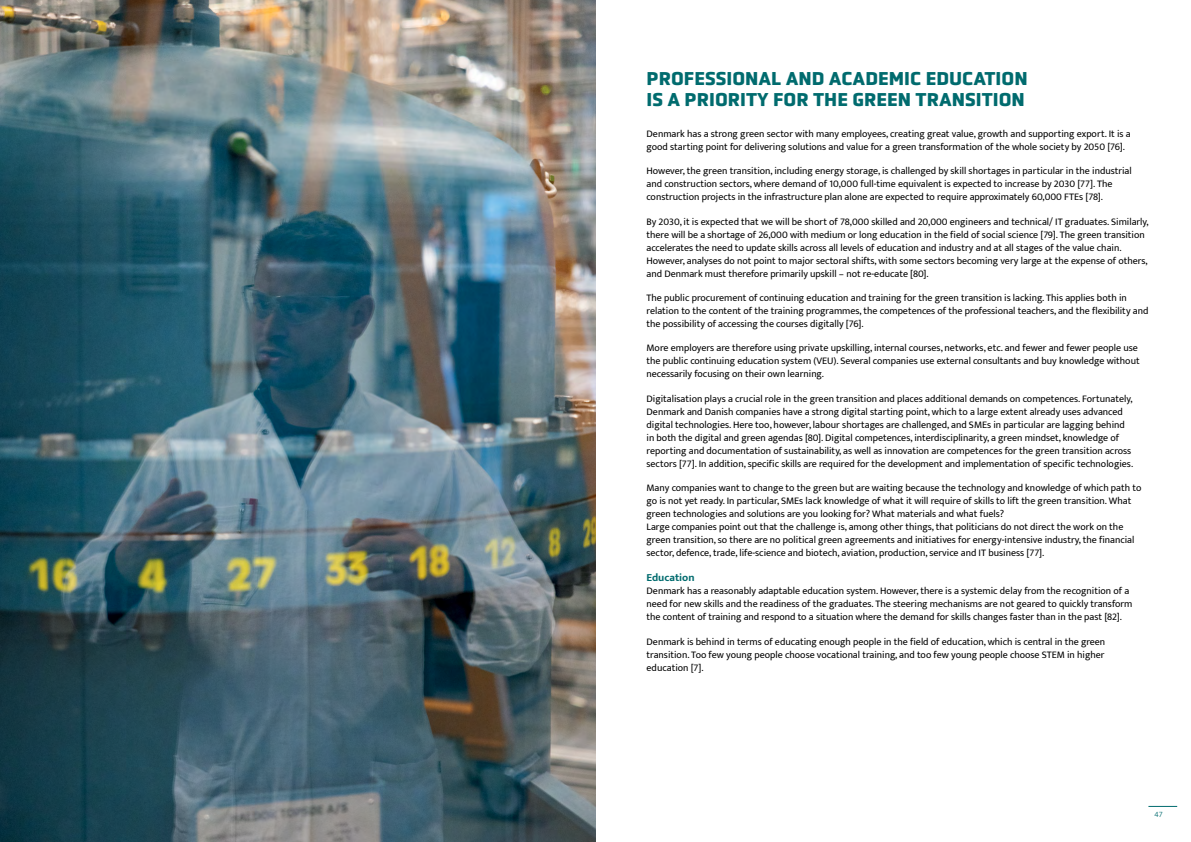
<style>
.page{position:relative;width:1191px;height:842px;background:#fff}
.page>*{position:absolute;margin:0;border:0;box-sizing:border-box;transform-origin:0 0}
.t1{font:700 19px/21px "Obvia";color:#006b6e}
.t2{font:700 11px "Mukta";color:#006b6e}
.t3{font:10px/13px "Mukta";color:#000}
.t4{font:300 8px "Mukta";color:#006b6e}
</style>
<div class="page">
<svg style="left:1148px;top:806px;width:29px;height:1px"></svg>
<img style="left:0;top:0;width:595px;height:842px">
<h1 class="t1" style="left:646px;top:68px;width:382px">PROFESSIONAL AND ACADEMIC EDUCATION<br>IS A PRIORITY FOR THE GREEN TRANSITION</h1>
<p class="t3" style="left:646px;top:127px;width:486px">Denmark has a strong green sector with many employees, creating great value, growth and supporting export. It is a good starting point for delivering solutions and value for a green transformation of the whole society by 2050 [76].</p>
<p class="t3" style="left:646px;top:164px;width:487px">However, the green transition, including energy storage, is challenged by skill shortages in particular in the industrial and construction sectors, where demand of 10,000 full-time equivalent is expected to increase by 2030 [77]. The construction projects in the infrastructure plan alone are expected to require approximately 60,000 FTEs [78].</p>
<p class="t3" style="left:646px;top:215px;width:503px">By 2030, it is expected that we will be short of 78,000 skilled and 20,000 engineers and technical/ IT graduates. Similarly, there will be a shortage of 26,000 with medium or long education in the field of social science [79]. The green transition accelerates the need to update skills across all levels of education and industry and at all stages of the value chain.<br>However, analyses do not point to major sectoral shifts, with some sectors becoming very large at the expense of others, and Denmark must therefore primarily upskill – not re-educate [80].</p>
<p class="t3" style="left:646px;top:291px;width:503px">The public procurement of continuing education and training for the green transition is lacking. This applies both in relation to the content of the training programmes, the competences of the professional teachers, and the flexibility and the possibility of accessing the courses digitally [76].</p>
<p class="t3" style="left:646px;top:341px;width:495px">More employers are therefore using private upskilling, internal courses, networks, etc. and fewer and fewer people use the public continuing education system (VEU). Several companies use external consultants and buy knowledge without necessarily focusing on their own learning.</p>
<p class="t3" style="left:646px;top:392px;width:488px">Digitalisation plays a crucial role in the green transition and places additional demands on competences. Fortunately, Denmark and Danish companies have a strong digital starting point, which to a large extent already uses advanced digital technologies. Here too, however, labour shortages are challenged, and SMEs in particular are lagging behind in both the digital and green agendas [80]. Digital competences, interdisciplinarity, a green mindset, knowledge of reporting and documentation of sustainability, as well as innovation are competences for the green transition across sectors [77]. In addition, specific skills are required for the development and implementation of specific technologies.</p>
<p class="t3" style="left:646px;top:481px;width:496px">Many companies want to change to the green but are waiting because the technology and knowledge of which path to go is not yet ready. In particular, SMEs lack knowledge of what it will require of skills to lift the green transition. What green technologies and solutions are you looking for? What materials and what fuels?<br>Large companies point out that the challenge is, among other things, that politicians do not direct the work on the green transition, so there are no political green agreements and initiatives for energy-intensive industry, the financial sector, defence, trade, life-science and biotech, aviation, production, service and IT business [77].</p>
<p class="t2" style="left:646px;top:571px;width:50px">Education</p>
<p class="t3" style="left:646px;top:584px;width:487px">Denmark has a reasonably adaptable education system. However, there is a systemic delay from the recognition of a need for new skills and the readiness of the graduates. The steering mechanisms are not geared to quickly transform the content of training and respond to a situation where the demand for skills changes faster than in the past [82].</p>
<p class="t3" style="left:646px;top:635px;width:460px;text-align:justify">Denmark is behind in terms of educating enough people in the field of education, which is central in the green transition. Too few young people choose vocational training, and too few young people choose STEM in higher education [7].</p>
<p class="t4" style="left:1154px;top:809px;width:10px">47</p>
</div>
